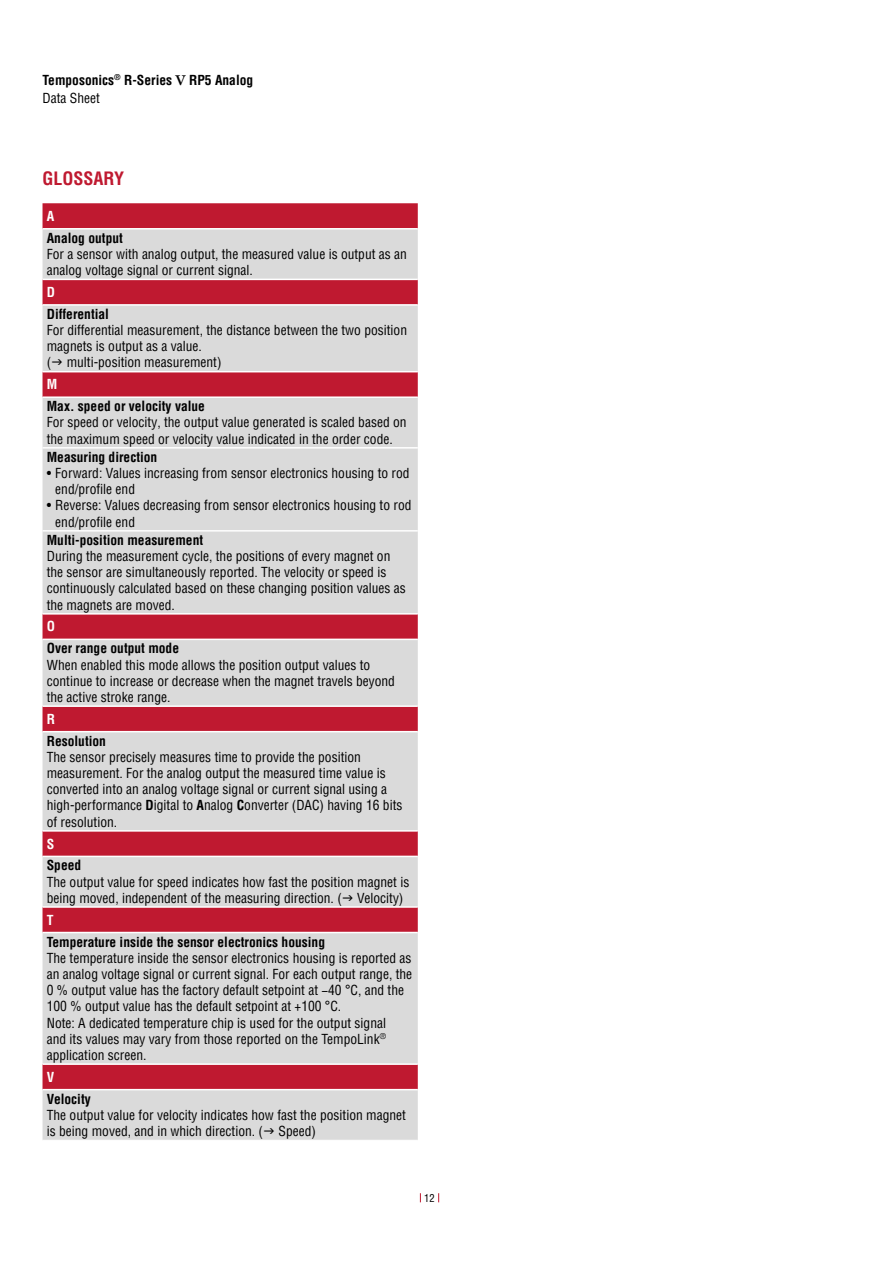
<style>
.page{position:relative;width:893px;height:1263px;background:#fff}
.page>*{position:absolute;margin:0;border:0;box-sizing:border-box;transform-origin:0 0}
.t1{font:700 condensed 18px "Helvetica LT Pro";color:#bf1930}
.t2{font:condensed 13.5px/16.2px "Helvetica LT Pro";color:#000}
.t3{font:700 condensed 13.5px/18px "Helvetica LT Pro";color:#000}
.t4{font:700 condensed 13.5px "Helvetica LT Pro";color:#fff}
.t5{font:condensed 10.5px "Helvetica LT Pro";color:#000}
.s1{font-family:"Century Schoolbook";font-stretch:normal}
.s2{font-weight:400}
.s3{font-weight:700}
</style>
<div class="page">
<div style="left:43px;top:203px;width:375px;height:25px;background:#bf1930"></div>
<svg style="left:43px;top:230px;width:375px;height:910px;background:#d5b6ba"></svg>
<hr style="left:43px;top:279px;width:375px;height:1px;background:#fff">
<hr style="left:43px;top:304px;width:375px;height:2px;background:#fff">
<hr style="left:43px;top:371px;width:375px;height:1px;background:#fff">
<hr style="left:43px;top:396px;width:375px;height:2px;background:#fff">
<hr style="left:43px;top:447px;width:375px;height:2px;background:#fff">
<hr style="left:43px;top:530px;width:375px;height:2px;background:#fff">
<hr style="left:43px;top:613px;width:375px;height:2px;background:#fff">
<hr style="left:43px;top:639px;width:375px;height:1px;background:#fff">
<hr style="left:43px;top:705px;width:375px;height:2px;background:#fff">
<hr style="left:43px;top:731px;width:375px;height:1px;background:#fff">
<hr style="left:43px;top:830px;width:375px;height:2px;background:#fff">
<hr style="left:43px;top:856px;width:375px;height:1px;background:#fff">
<hr style="left:43px;top:906px;width:375px;height:2px;background:#fff">
<hr style="left:43px;top:932px;width:375px;height:1px;background:#fff">
<hr style="left:43px;top:1063px;width:375px;height:2px;background:#fff">
<hr style="left:43px;top:1089px;width:375px;height:1px;background:#fff">
<svg style="left:52px;top:360px;width:10px;height:5px"></svg>
<svg style="left:343px;top:895px;width:10px;height:6px"></svg>
<svg style="left:264px;top:1128px;width:10px;height:6px"></svg>
<p class="t3" style="left:43px;top:71px;width:212px">Temposonics<sup>®</sup> R-Series <span class="s1">V</span> RP5 Analog<br><span class="s2">Data Sheet</span></p>
<h1 class="t1" style="left:43px;top:167px;width:83px">GLOSSARY</h1>
<p class="t4" style="left:47px;top:207px;width:9px">A</p>
<p class="t3" style="left:47px;top:228px;width:78px">Analog output</p>
<p class="t2" style="left:47px;top:246px;width:362px">For a sensor with analog output, the measured value is output as an analog voltage signal or current signal.</p>
<p class="t4" style="left:47px;top:283px;width:10px">D</p>
<p class="t3" style="left:47px;top:305px;width:64px">Differential</p>
<p class="t2" style="left:47px;top:322px;width:362px">For differential measurement, the distance between the two position magnets is output as a value.<br>( multi-position measurement)</p>
<p class="t4" style="left:47px;top:375px;width:12px">M</p>
<p class="t3" style="left:47px;top:397px;width:160px">Max. speed or velocity value</p>
<p class="t2" style="left:47px;top:414px;width:361px">For speed or velocity, the output value generated is scaled based on the maximum speed or velocity value indicated in the order code.</p>
<p class="t3" style="left:47px;top:447px;width:112px">Measuring direction</p>
<p class="t2" style="left:55px;top:465px;width:356px;text-indent:-9px">• Forward: Values increasing from sensor electronics housing to rod end/profile end</p>
<p class="t2" style="left:55px;top:497px;width:358px;text-indent:-9px">• Reverse: Values decreasing from sensor electronics housing to rod end/profile end</p>
<p class="t3" style="left:47px;top:530px;width:158px">Multi-position measurement</p>
<p class="t2" style="left:47px;top:548px;width:361px">During the measurement cycle, the positions of every magnet on the sensor are simultaneously reported. The velocity or speed is continuously calculated based on these changing position values as the magnets are moved.</p>
<p class="t4" style="left:47px;top:617px;width:10px">O</p>
<p class="t3" style="left:47px;top:639px;width:134px">Over range output mode</p>
<p class="t2" style="left:47px;top:656px;width:350px">When enabled this mode allows the position output values to continue to increase or decrease when the magnet travels beyond the active stroke range.</p>
<p class="t4" style="left:47px;top:710px;width:10px">R</p>
<p class="t3" style="left:47px;top:731px;width:61px">Resolution</p>
<p class="t2" style="left:47px;top:749px;width:357px">The sensor precisely measures time to provide the position measurement. For the analog output the measured time value is converted into an analog voltage signal or current signal using a high-performance <span class="s3">D</span>igital to <span class="s3">A</span>nalog <span class="s3">C</span>onverter (DAC) having 16 bits of resolution.</p>
<p class="t4" style="left:47px;top:834px;width:9px">S</p>
<p class="t3" style="left:47px;top:856px;width:36px">Speed</p>
<p class="t2" style="left:47px;top:873px;width:364px">The output value for speed indicates how fast the position magnet is being moved, independent of the measuring direction. ( Velocity)</p>
<p class="t4" style="left:47px;top:911px;width:8px">T</p>
<p class="t3" style="left:47px;top:932px;width:280px">Temperature inside the sensor electronics housing</p>
<p class="t2" style="left:47px;top:949px;width:367px">The temperature inside the sensor electronics housing is reported as an analog voltage signal or current signal. For each output range, the 0 % output value has the factory default setpoint at −40 °C, and the 100 % output value has the default setpoint at +100 °C.<br>Note: A dedicated temperature chip is used for the output signal<br>and its values may vary from those reported on the TempoLink<sup>® </sup>application screen.</p>
<p class="t4" style="left:47px;top:1068px;width:9px">V</p>
<p class="t3" style="left:47px;top:1089px;width:46px">Velocity</p>
<p class="t2" style="left:47px;top:1107px;width:361px">The output value for velocity indicates how fast the position magnet is being moved, and in which direction. ( Speed)</p>
<p class="t5" style="left:424px;top:1191px;width:12px">12</p>
</div>
